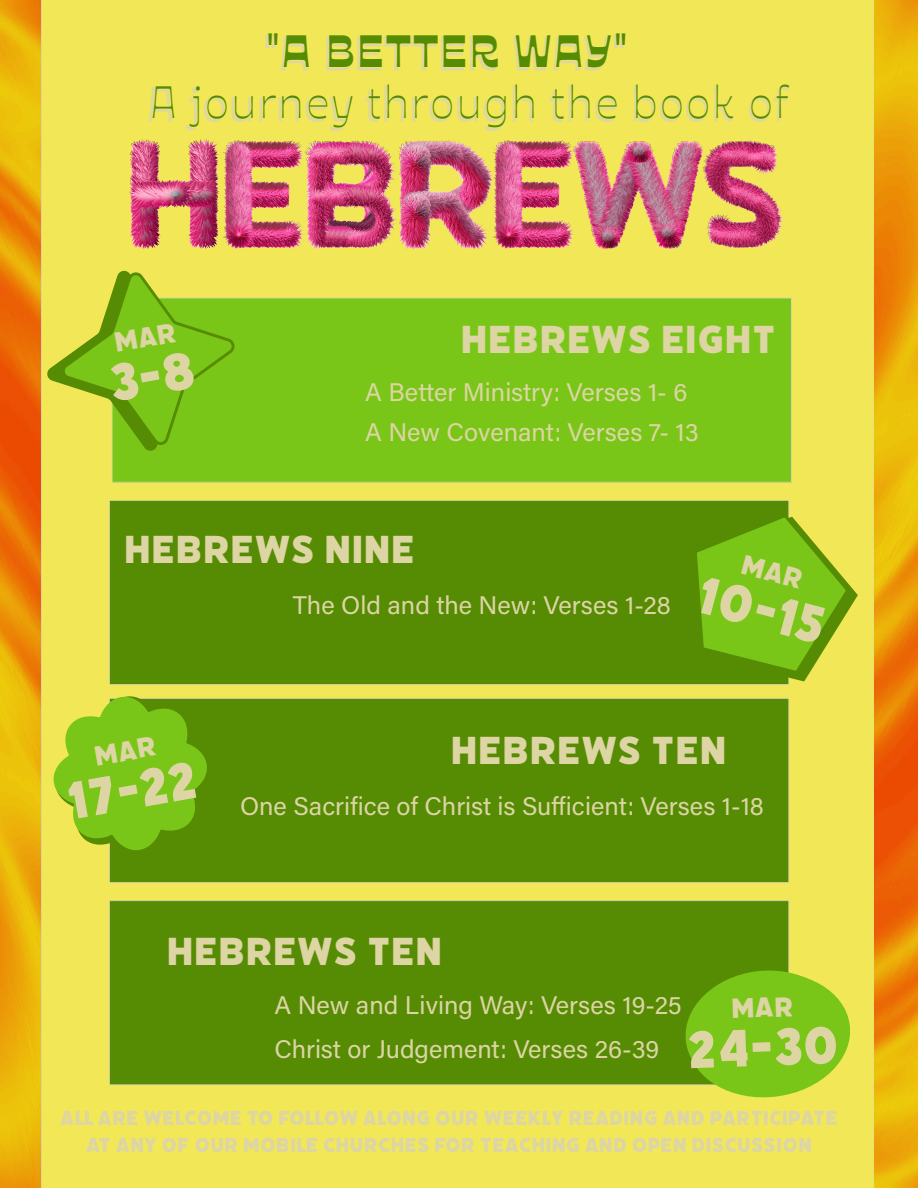
<style>
.page{position:relative;width:918px;height:1188px;background:#f2e857}
.page>*{position:absolute;margin:0;border:0;box-sizing:border-box;transform-origin:0 0}
.t1{font:58.65px "Filicudi Solid";color:#ddd5a4}
.t2{font:300 45.3px "Ojuju";letter-spacing:.055em;color:#558c03}
.t3{font:700 45.3px "Ojuju";letter-spacing:.055em;color:#558c03}
.t4{font:43.5px "Filicudi Solid";color:#ddd5a4}
.t5{font:25.5px/39.6px "Acumin Pro";color:#ddd5a4}
.t6{font:22.5px/27px "Filicudi Solid";color:#ddd5a4;text-align:center}
</style>
<div class="page">
<img style="left:123px;top:141px;width:44px;height:130px">
<img style="left:167px;top:141px;width:88px;height:108px">
<img style="left:255px;top:141px;width:95px;height:108px">
<img style="left:350px;top:141px;width:86px;height:108px">
<img style="left:436px;top:141px;width:106px;height:108px">
<img style="left:542px;top:141px;width:104px;height:109px">
<img style="left:646px;top:141px;width:136px;height:108px">
<div style="left:112px;top:298px;width:679px;height:184px;background:#79c618"></div>
<div style="left:112px;top:298px;width:680px;height:185px;border:1px solid #ddd5a4"></div>
<div style="left:109px;top:698px;width:680px;height:185px;background:#558c03"></div>
<div style="left:109px;top:698px;width:680px;height:185px;border:1px solid #ddd5a4"></div>
<div style="left:109px;top:500px;width:680px;height:185px;background:#558c03"></div>
<div style="left:109px;top:500px;width:680px;height:185px;border:1px solid #ddd5a4"></div>
<div style="left:109px;top:901px;width:680px;height:184px;background:#558c03"></div>
<div style="left:109px;top:900px;width:680px;height:185px;border:1px solid #ddd5a4"></div>
<svg style="left:40px;top:0;width:2px;height:1188px;background:#e3b654"></svg>
<svg style="left:874px;top:0;width:1px;height:1188px"></svg>
<img style="left:0;top:0;width:40px;height:1188px">
<img style="left:875px;top:0;width:43px;height:1188px">
<img style="left:139px;top:90px;width:613px;height:51px">
<svg style="left:152px;top:85px;width:637px;height:43px"></svg>
<img style="left:251px;top:34px;width:414px;height:57px">
<svg style="left:268px;top:34px;width:358px;height:34px"></svg>
<svg style="left:47px;top:271px;width:189px;height:180px"></svg>
<svg style="left:53px;top:696px;width:164px;height:162px"></svg>
<svg style="left:697px;top:512px;width:161px;height:170px"></svg>
<svg style="left:680px;top:964px;width:170px;height:134px"></svg>
<h2 class="t3" style="left:266px;top:18px;width:363px">"A BETTER WAY"</h2>
<h2 class="t2" style="left:151px;top:71px;width:640px">A journey through the book of</h2>
<h3 class="t4" style="left:460px;top:313px;width:317px">HEBREWS EIGHT</h3>
<p class="t5" style="left:365px;top:372px;width:335px">A Better Ministry: Verses 1- 6<br>A New Covenant: Verses 7- 13</p>
<h3 class="t4" style="left:124px;top:524px;width:293px">HEBREWS NINE</h3>
<p class="t5" style="left:293px;top:584px;width:380px">The Old and the New: Verses 1-28</p>
<h1 class="t1" style="left:708px;top:560px;width:132px;rotate:15deg">10-15</h1>
<h1 class="t1" style="left:62px;top:768px;width:132px;rotate:-10deg">17-22</h1>
<h3 class="t4" style="left:451px;top:725px;width:278px">HEBREWS TEN</h3>
<p class="t5" style="left:240px;top:785px;width:525px">One Sacrifice of Christ is Sufficient: Verses 1-18</p>
<h3 class="t4" style="left:166px;top:926px;width:278px">HEBREWS TEN</h3>
<p class="t5" style="left:274px;top:983px;width:409px;line-height:43.8px">A New and Living Way: Verses 19-25<br>Christ or Judgement: Verses 26-39</p>
<h1 class="t1" style="left:687px;top:1016px;width:152px;rotate:-2deg">24-30</h1>
<p class="t6" style="left:60px;top:1105px;width:779px">ALL ARE WELCOME TO FOLLOW ALONG OUR WEEKLY READING AND PARTICIPATE<br>AT ANY OF OUR MOBILE CHURCHES FOR TEACHING AND OPEN DISCUSSION</p>
</div>
